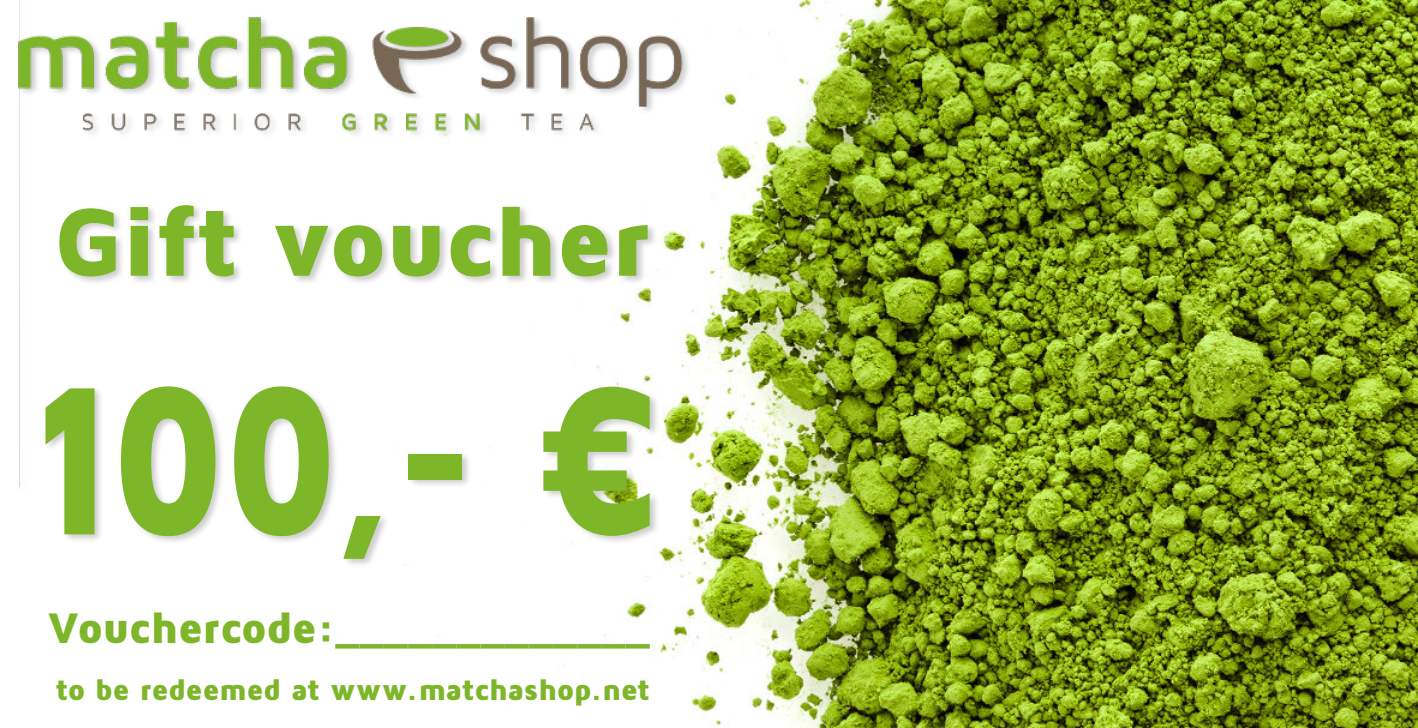
<style>
.page{position:relative;width:1418px;height:728px;background:#fff}
.page>*{position:absolute;margin:0;border:0;box-sizing:border-box;transform-origin:0 0}
.t1{font:900 218.75px "Maven Pro";color:#7db629;scale:.8 1}
.t2{font:900 100px "Maven Pro";letter-spacing:-.015em;color:#7db629}
.t3{font:900 44.25px "Maven Pro";letter-spacing:-.015em;color:#7db629}
.t4{font:900 30px "Maven Pro";letter-spacing:-.01em;color:#7db629}
</style>
<div class="page">
<img style="left:19px;top:0;width:1398px;height:728px">
<img style="left:45px;top:384px;width:614px;height:183px">
<img style="left:58px;top:203px;width:599px;height:82px">
<img style="left:18px;top:16px;width:673px;height:123px">
<h2 class="t2" style="left:53px;top:196px;width:599px">Gift voucher</h2>
<h1 class="t1" style="left:27px;top:359px;width:792px">100,- €</h1>
<h3 class="t3" style="left:48px;top:608px;width:603px">Vouchercode:_____________</h3>
<p class="t4" style="left:56px;top:676px;width:595px">to be redeemed at www.matchashop.net</p>
</div>
